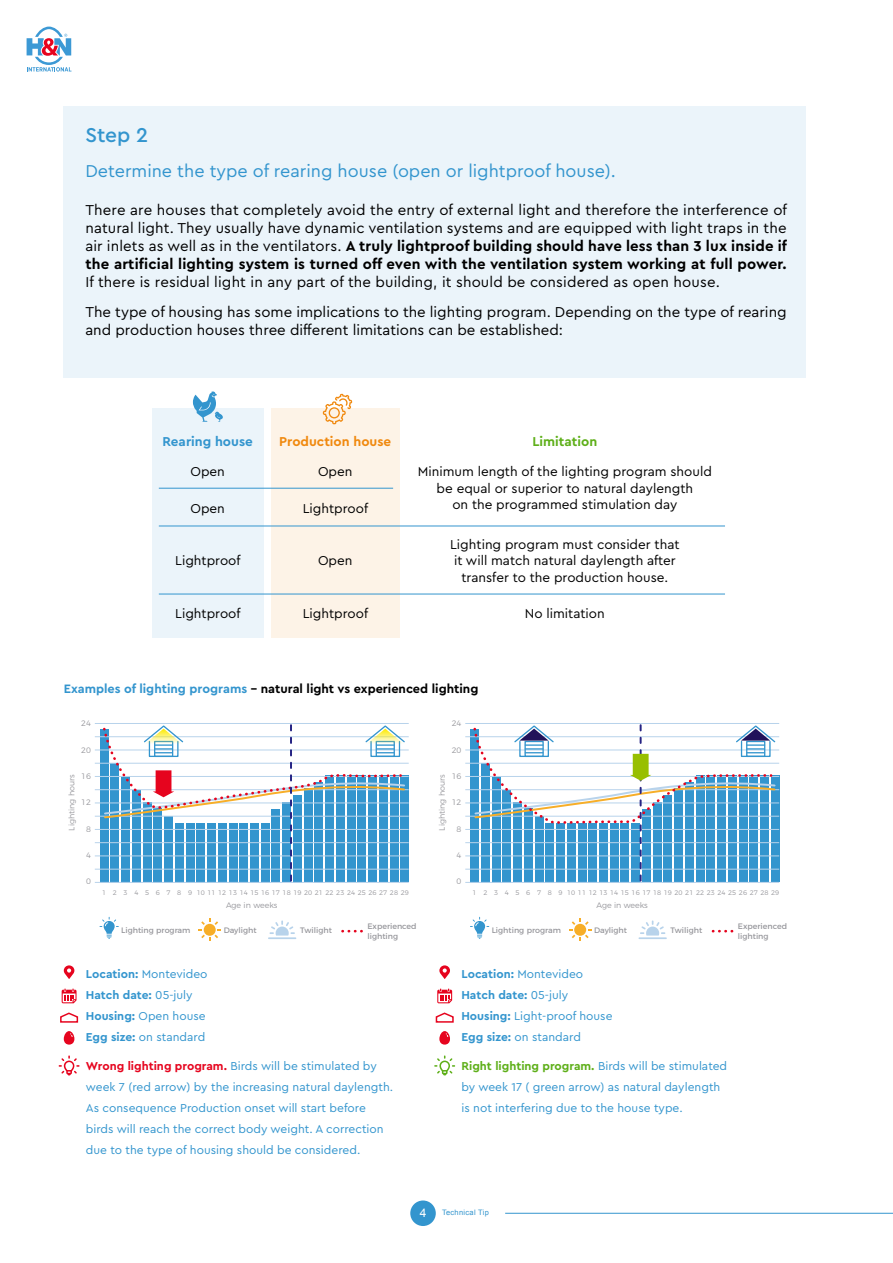
<style>
.page{position:relative;width:893px;height:1263px;background:#fff}
.page>*{position:absolute;margin:0;border:0;box-sizing:border-box;transform-origin:0 0}
.Texto_base{font:500 21px "Cera Pro";color:#3395ce}
.Texto_base-2{font:18px "Cera Pro";color:#3395ce}
.Destacado{font:15px/18px "Cera Pro";color:#000;text-align:justify}
.Texto_base-3{font:13.5px/16.5px "Cera Pro";color:#000;text-align:center}
.Texto_base-4{font:700 13.5px "Cera Pro";color:#f0890f}
.Texto_base-5{font:700 13.5px "Cera Pro";color:#3395ce}
.Texto_base-6{font:700 13.5px "Cera Pro";color:#5eaf19}
.Texto_base-7{font:700 12.75px "Cera Pro";color:#000}
.Destacado-2{font:12px/21px "Cera Pro";color:#3395ce}
.Destacado-3{font:700 12px "Cera Pro";color:#3395ce}
.t1{font:12px "Arial";color:#fff}
.t2{font:7.95px/9.3px "Montserrat";color:#96969b}
.t3{font:300 7.95px "Montserrat";color:#96969b}
.t4{font:7.5px "Arial";letter-spacing:.04em;color:#3395ce}
.t5{font:300 6.6px "Montserrat";color:#96969b}
.s1{font-weight:700}
.s2{color:#3395ce}
.s3{font-weight:400}
.s4{font-weight:700;color:#e6041e}
.s5{font-weight:700;color:#5eaf19}
</style>
<div class="page">
<div style="left:470px;top:729px;width:9px;height:153px;background:#3395ce"></div>
<div style="left:771px;top:775px;width:8px;height:107px;background:#3395ce"></div>
<hr style="left:465px;top:723px;width:314px;height:1px;background:#b8d3eb">
<hr style="left:465px;top:736px;width:314px;height:1px;background:#b8d3eb">
<hr style="left:465px;top:750px;width:314px;height:1px;background:#b8d3eb">
<hr style="left:465px;top:763px;width:314px;height:1px;background:#b8d3eb">
<hr style="left:465px;top:776px;width:314px;height:1px;background:#b8d3eb">
<hr style="left:465px;top:789px;width:314px;height:1px;background:#b8d3eb">
<hr style="left:465px;top:803px;width:314px;height:1px;background:#b8d3eb">
<hr style="left:465px;top:816px;width:314px;height:1px;background:#b8d3eb">
<hr style="left:465px;top:829px;width:314px;height:1px;background:#b8d3eb">
<hr style="left:465px;top:842px;width:314px;height:1px;background:#b8d3eb">
<hr style="left:465px;top:856px;width:314px;height:1px;background:#b8d3eb">
<hr style="left:465px;top:869px;width:314px;height:1px;background:#b8d3eb">
<hr style="left:465px;top:882px;width:314px;height:1px;background:#b8d3eb">
<svg style="left:472px;top:724px;width:305px;height:158px"></svg>
<svg style="left:470px;top:917px;width:19px;height:22px"></svg>
<svg style="left:569px;top:919px;width:22px;height:22px"></svg>
<hr style="left:638px;top:937px;width:29px;height:2px;background:#b8d3eb">
<svg style="left:640px;top:920px;width:25px;height:15px"></svg>
<svg style="left:713px;top:930px;width:21px;height:2px"></svg>
<div style="left:100px;top:729px;width:8px;height:153px;background:#3395ce"></div>
<div style="left:401px;top:775px;width:8px;height:107px;background:#3395ce"></div>
<hr style="left:95px;top:723px;width:314px;height:1px;background:#b8d3eb">
<hr style="left:95px;top:736px;width:314px;height:1px;background:#b8d3eb">
<hr style="left:95px;top:750px;width:314px;height:1px;background:#b8d3eb">
<hr style="left:95px;top:763px;width:314px;height:1px;background:#b8d3eb">
<hr style="left:95px;top:776px;width:314px;height:1px;background:#b8d3eb">
<hr style="left:95px;top:789px;width:314px;height:1px;background:#b8d3eb">
<hr style="left:95px;top:803px;width:314px;height:1px;background:#b8d3eb">
<hr style="left:95px;top:816px;width:314px;height:1px;background:#b8d3eb">
<hr style="left:95px;top:829px;width:314px;height:1px;background:#b8d3eb">
<hr style="left:95px;top:842px;width:314px;height:1px;background:#b8d3eb">
<hr style="left:95px;top:856px;width:314px;height:1px;background:#b8d3eb">
<hr style="left:95px;top:869px;width:314px;height:1px;background:#b8d3eb">
<hr style="left:95px;top:882px;width:314px;height:1px;background:#b8d3eb">
<svg style="left:101px;top:724px;width:305px;height:158px"></svg>
<svg style="left:100px;top:917px;width:19px;height:22px"></svg>
<svg style="left:199px;top:919px;width:22px;height:22px"></svg>
<hr style="left:268px;top:937px;width:28px;height:2px;background:#b8d3eb">
<svg style="left:269px;top:920px;width:26px;height:15px"></svg>
<svg style="left:342px;top:930px;width:21px;height:2px"></svg>
<div style="left:64px;top:106px;width:742px;height:272px;background:#ebf4fa"></div>
<div style="left:152px;top:408px;width:111px;height:230px;background:#ebf4fa"></div>
<div style="left:272px;top:408px;width:128px;height:230px;background:#fdf3e7"></div>
<svg style="left:193px;top:391px;width:30px;height:31px"></svg>
<svg style="left:323px;top:394px;width:29px;height:30px"></svg>
<hr style="left:159px;top:488px;width:234px;height:1px;background:#3395ce">
<hr style="left:159px;top:526px;width:566px;height:1px;background:#3395ce">
<hr style="left:159px;top:594px;width:566px;height:1px;background:#3395ce">
<svg style="left:64px;top:965px;width:10px;height:14px"></svg>
<svg style="left:62px;top:988px;width:15px;height:15px"></svg>
<svg style="left:60px;top:1012px;width:19px;height:11px"></svg>
<svg style="left:64px;top:1031px;width:10px;height:13px"></svg>
<svg style="left:59px;top:1055px;width:21px;height:20px"></svg>
<svg style="left:439px;top:965px;width:11px;height:14px"></svg>
<svg style="left:437px;top:988px;width:15px;height:15px"></svg>
<svg style="left:435px;top:1012px;width:19px;height:11px"></svg>
<svg style="left:439px;top:1031px;width:11px;height:13px"></svg>
<svg style="left:434px;top:1055px;width:21px;height:20px"></svg>
<hr style="left:505px;top:1213px;width:388px;height:1px;background:#3395ce">
<div style="left:410px;top:1200px;width:26px;height:26px;background:#3395ce;border-radius:50%"></div>
<svg style="left:27px;top:27px;width:44px;height:45px"></svg>
<p class="Texto_base" style="left:85px;top:121px;width:64px">Step 2</p>
<p class="Texto_base-2" style="left:85px;top:159px;width:532px">Determine the type of rearing house (open or lightproof house).</p>
<p class="Destacado" style="left:85px;top:200px;width:703px">There are houses that completely avoid the entry of external light and therefore the interference of natural light. They usually have dynamic ventilation systems and are equipped with light traps in the air inlets as well as in the ventilators. <span class="s1">A truly lightproof building should have less than 3 lux inside if the artificial lighting system is turned off even with the ventilation system working at full power.<br></span>If there is residual light in any part of the building, it should be considered as open house.</p>
<p class="Destacado" style="left:85px;top:303px;width:703px">The type of housing has some implications to the lighting program. Depending on the type of rearing and production houses three different limitations can be established:</p>
<p class="Texto_base-5" style="left:163px;top:433px;width:92px">Rearing house</p>
<p class="Texto_base-4" style="left:279px;top:433px;width:113px">Production house</p>
<p class="Texto_base-6" style="left:532px;top:433px;width:66px">Limitation</p>
<p class="Texto_base-3" style="left:190px;top:463px;width:36px">Open</p>
<p class="Texto_base-3" style="left:318px;top:463px;width:36px">Open</p>
<p class="Texto_base-3" style="left:418px;top:463px;width:295px">Minimum length of the lighting program should be equal or superior to natural daylength</p>
<p class="Texto_base-3" style="left:190px;top:499px;width:36px">Open</p>
<p class="Texto_base-3" style="left:452px;top:496px;width:227px">on the programmed stimulation day</p>
<p class="Texto_base-3" style="left:303px;top:499px;width:67px">Lightproof</p>
<p class="Texto_base-3" style="left:175px;top:552px;width:67px">Lightproof</p>
<p class="Texto_base-3" style="left:318px;top:552px;width:36px">Open</p>
<p class="Texto_base-3" style="left:450px;top:535px;width:231px">Lighting program must consider that it will match natural daylength after transfer to the production house.</p>
<p class="Texto_base-3" style="left:175px;top:605px;width:67px">Lightproof</p>
<p class="Texto_base-3" style="left:303px;top:605px;width:67px">Lightproof</p>
<p class="Texto_base-3" style="left:525px;top:605px;width:81px">No limitation</p>
<p class="Texto_base-7" style="left:64px;top:680px;width:416px"><span class="s2">Examples of lighting programs</span> – natural light vs experienced lighting</p>
<p class="t3" style="left:81px;top:717px;width:11px">24</p>
<p class="t3" style="left:81px;top:743px;width:11px">20</p>
<p class="t3" style="left:81px;top:770px;width:11px">16</p>
<p class="t3" style="left:81px;top:796px;width:11px">12</p>
<p class="t3" style="left:86px;top:823px;width:6px">8</p>
<p class="t3" style="left:86px;top:849px;width:6px">4</p>
<p class="t3" style="left:86px;top:875px;width:6px">0</p>
<p class="t3" style="left:65px;top:830px;width:58px;rotate:-90deg">Lighting hours</p>
<p class="t5" style="left:102px;top:888px;width:308px">1 2 3 4 5 6 7 8 9 1011121314151617181920212223242526272829</p>
<p class="t2" style="left:121px;top:925px;width:71px">Lighting program</p>
<p class="t2" style="left:224px;top:925px;width:34px">Daylight</p>
<p class="t2" style="left:300px;top:925px;width:33px">Twilight</p>
<p class="t2" style="left:367px;top:921px;width:51px">Experienced lighting</p>
<p class="Destacado-2" style="left:86px;top:963px;width:123px"><span class="s1">Location:</span> Montevideo</p>
<p class="Destacado-3" style="left:86px;top:987px;width:108px">Hatch date: <span class="s3">05-july</span></p>
<p class="Destacado-2" style="left:86px;top:1005px;width:121px"><span class="s1">Housing:</span> Open house</p>
<p class="Destacado-2" style="left:86px;top:1026px;width:121px"><span class="s1">Egg size:</span> on standard</p>
<p class="Destacado-2" style="left:86px;top:1055px;width:309px"><span class="s4">Wrong lighting program.</span> Birds will be stimulated by week 7 (red arrow) by the increasing natural daylength.<br>As consequence Production onset will start before birds will reach the correct body weight. A correction due to the type of housing should be considered.</p>
<p class="t3" style="left:226px;top:899px;width:53px">Age in weeks</p>
<p class="t3" style="left:452px;top:717px;width:11px">24</p>
<p class="t3" style="left:452px;top:743px;width:11px">20</p>
<p class="t3" style="left:452px;top:770px;width:11px">16</p>
<p class="t3" style="left:452px;top:796px;width:11px">12</p>
<p class="t3" style="left:457px;top:823px;width:6px">8</p>
<p class="t3" style="left:457px;top:849px;width:6px">4</p>
<p class="t3" style="left:457px;top:875px;width:6px">0</p>
<p class="t3" style="left:436px;top:830px;width:58px;rotate:-90deg">Lighting hours</p>
<p class="t5" style="left:473px;top:888px;width:308px">1 2 3 4 5 6 7 8 9 1011121314151617181920212223242526272829</p>
<p class="t2" style="left:492px;top:925px;width:71px">Lighting program</p>
<p class="t2" style="left:594px;top:925px;width:34px">Daylight</p>
<p class="t2" style="left:671px;top:925px;width:33px">Twilight</p>
<p class="t2" style="left:738px;top:921px;width:51px">Experienced lighting</p>
<p class="t3" style="left:597px;top:899px;width:53px">Age in weeks</p>
<p class="Destacado-2" style="left:461px;top:963px;width:123px"><span class="s1">Location:</span> Montevideo</p>
<p class="Destacado-3" style="left:461px;top:987px;width:108px">Hatch date: <span class="s3">05-july</span></p>
<p class="Destacado-2" style="left:461px;top:1005px;width:153px"><span class="s1">Housing:</span> Light-proof house</p>
<p class="Destacado-2" style="left:461px;top:1026px;width:121px"><span class="s1">Egg size:</span> on standard</p>
<p class="Destacado-2" style="left:461px;top:1055px;width:267px"><span class="s5">Right lighting program.</span> Birds will be stimulated by week 17 ( green arrow) as natural daylength is not interfering due to the house type.</p>
<p class="t1" style="left:420px;top:1205px;width:8px">4</p>
<p class="t4" style="left:442px;top:1207px;width:48px">Technical Tip</p>
</div>
